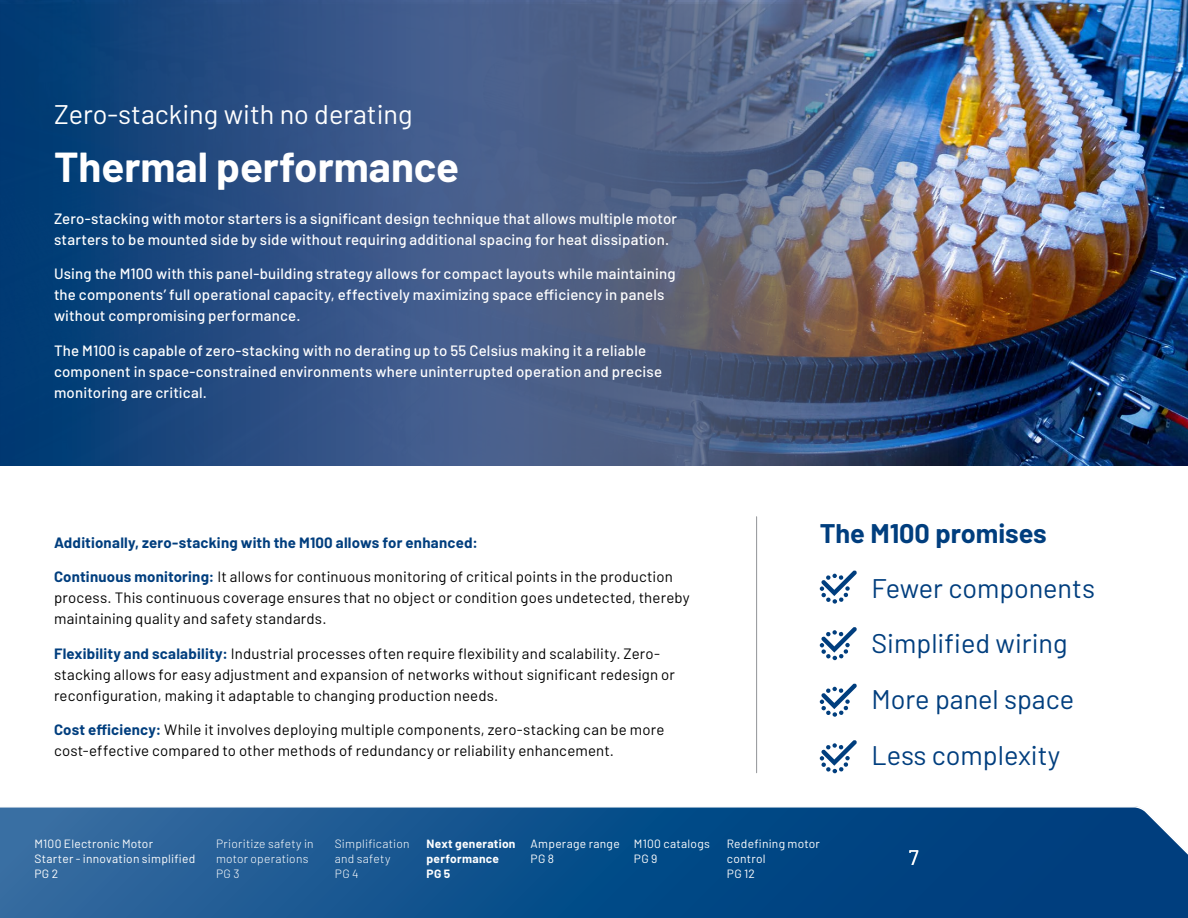
<style>
.page{position:relative;width:1188px;height:918px;background:#fff}
.page>*{position:absolute;margin:0;border:0;box-sizing:border-box;transform-origin:0 0}
.t1{font:700 42px "Barlow";color:#fff}
.t2{font:27px/55.8px "Barlow";color:#003e7e}
.t3{font:27px "Barlow";color:#fff}
.t4{font:700 27px "Barlow";color:#003e7e}
.t5{font:21px "Barlow";color:#fff}
.t6{font:15px/21px "Barlow";letter-spacing:.01em;color:#000}
.t7{font:500 15px/21px "Barlow";letter-spacing:.015em;color:#fff}
.t8{font:700 15px "Barlow";letter-spacing:.015em;color:#003e7e}
.t9{font:12px/15px "Barlow";letter-spacing:.02em;color:#fff}
.t10{font:300 12px/15px "Barlow";letter-spacing:.02em;color:#fff}
.t11{font:700 12px/15px "Barlow";letter-spacing:.02em;color:#fff}
.s1{font-weight:700;color:#003e7e}
</style>
<div class="page">
<img style="left:0;top:0;width:1188px;height:465px">
<hr style="left:756px;top:517px;width:1px;height:256px;background:#9d9fa2">
<svg style="left:820px;top:570px;width:37px;height:34px"></svg>
<svg style="left:820px;top:627px;width:37px;height:33px"></svg>
<svg style="left:820px;top:683px;width:37px;height:34px"></svg>
<svg style="left:820px;top:740px;width:37px;height:33px"></svg>
<svg style="left:0;top:806px;width:1188px;height:112px;background:#14538d"></svg>
<h2 class="t3" style="left:54px;top:94px;width:360px">Zero-stacking with no derating</h2>
<h1 class="t1" style="left:54px;top:136px;width:407px">Thermal performance</h1>
<p class="t7" style="left:54px;top:207px;width:625px">Zero-stacking with motor starters is a significant design technique that allows multiple motor starters to be mounted side by side without requiring additional spacing for heat dissipation.</p>
<p class="t7" style="left:54px;top:263px;width:623px">Using the M100 with this panel-building strategy allows for compact layouts while maintaining the components’ full operational capacity, effectively maximizing space efficiency in panels without compromising performance.</p>
<p class="t7" style="left:54px;top:339px;width:610px">The M100 is capable of zero-stacking with no derating up to 55 Celsius making it a reliable component in space-constrained environments where uninterrupted operation and precise monitoring are critical.</p>
<p class="t8" style="left:54px;top:531px;width:425px">Additionally, zero-stacking with the M100 allows for enhanced:</p>
<p class="t6" style="left:54px;top:566px;width:637px"><span class="s1">Continuous monitoring:</span> It allows for continuous monitoring of critical points in the production process. This continuous coverage ensures that no object or condition goes undetected, thereby maintaining quality and safety standards.</p>
<p class="t6" style="left:54px;top:642px;width:623px"><span class="s1">Flexibility and scalability:</span> Industrial processes often require flexibility and scalability. Zero&shy;stacking allows for easy adjustment and expansion of networks without significant redesign or reconfiguration, making it adaptable to changing production needs.</p>
<p class="t6" style="left:54px;top:719px;width:612px"><span class="s1">Cost efficiency:</span> While it involves deploying multiple components, zero-stacking can be more cost-effective compared to other methods of redundancy or reliability enhancement.</p>
<h2 class="t4" style="left:820px;top:513px;width:229px">The M100 promises</h2>
<h2 class="t2" style="left:872px;top:558px;width:225px">Fewer components<br>Simplified wiring<br>More panel space<br>Less complexity</h2>
<p class="t9" style="left:34px;top:836px;width:162px">M100 Electronic Motor<br>Starter - innovation simplified<br>PG 2</p>
<p class="t10" style="left:216px;top:836px;width:99px">Prioritize safety in motor operations<br>PG 3</p>
<p class="t10" style="left:335px;top:836px;width:76px">Simplification and safety<br>PG 4</p>
<p class="t11" style="left:427px;top:836px;width:90px">Next generation performance<br>PG 5</p>
<p class="t9" style="left:531px;top:836px;width:91px">Amperage range<br>PG 8</p>
<p class="t9" style="left:634px;top:836px;width:77px">M100 catalogs<br>PG 9</p>
<p class="t9" style="left:727px;top:836px;width:95px">Redefining motor control<br>PG 12</p>
<h3 class="t5" style="left:909px;top:842px;width:11px">7</h3>
</div>
